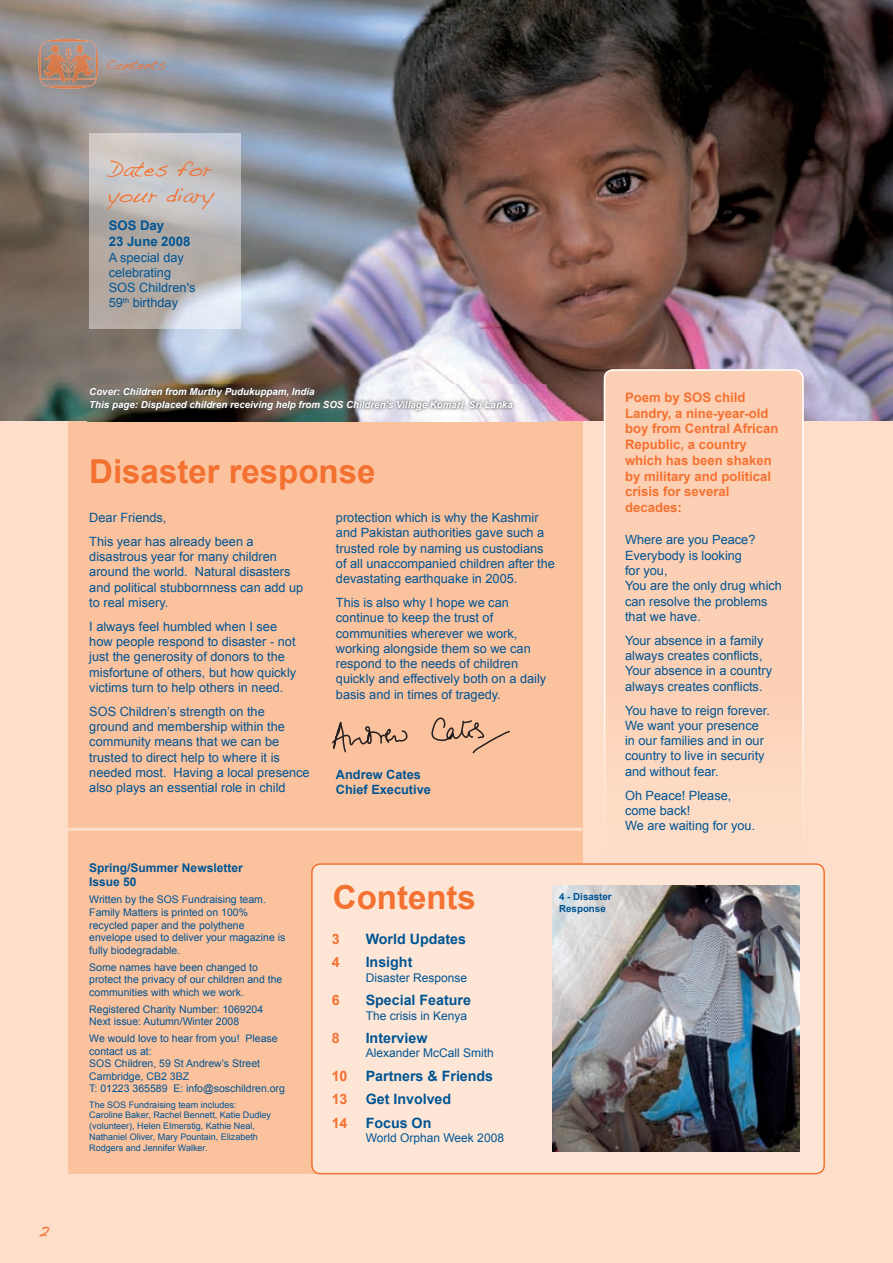
<style>
.page{position:relative;width:893px;height:1263px;background:#fddeca}
.page>*{position:absolute;margin:0;border:0;box-sizing:border-box;transform-origin:0 0}
.t1{font:700 33px "Arial";color:#f37131}
.t2{font:21.75px/26.1px "Handwriting Dakota";color:#f37131}
.t3{font:21px "Handwriting Dakota";color:#f37131}
.t4{font:700 14.25px "Arial";color:#005594}
.t5{font:700 14.25px "Arial";color:#f37131}
.t6{font:13.5px "Handwriting Dakota";color:#f37131}
.t7{font:700 13.2px/15.8px "Arial";color:#f37131}
.t8{font:700 13.2px/15.8px "Arial";color:#005594}
.t9{font:12.75px/15.3px "Arial";color:#005594}
.t10{font:700 12.75px/15.3px "Arial";color:#005594}
.t11{font:12px "Arial";color:#005594}
.t12{font:700 12px/14.4px "Arial";color:#005594}
.t13{font:10.5px/12.6px "Arial";color:#005594}
.t14{font:italic 700 9.75px/12.8px "Arial";color:#fff}
.t15{font:700 9.75px/11.7px "Arial";color:#005594}
.t16{font:9px/10.8px "Arial";color:#005594}
</style>
<div class="page">
<div style="left:68px;top:421px;width:515px;height:753px;background:#fbc29e"></div>
<img style="left:0;top:0;width:893px;height:421px">
<img style="left:604px;top:369px;width:200px;height:429px">
<img style="left:38px;top:39px;width:60px;height:50px">
<svg style="left:76px;top:45px;width:7px;height:9px"></svg>
<svg style="left:51px;top:45px;width:8px;height:8px"></svg>
<svg style="left:62px;top:63px;width:13px;height:10px"></svg>
<img style="left:87px;top:384px;width:459px;height:38px">
<svg style="left:332px;top:721px;width:76px;height:32px"></svg>
<svg style="left:431px;top:717px;width:79px;height:37px"></svg>
<img style="left:89px;top:134px;width:152px;height:195px">
<div style="left:312px;top:864px;width:512px;height:310px;background:#fee6d6;border-radius:9px"></div>
<div style="left:311px;top:863px;width:514px;height:311px;border:2px solid #f37131;border-radius:9px"></div>
<img style="left:553px;top:886px;width:246px;height:265px">
<hr style="left:68px;top:828px;width:515px;height:3px;background:#fddeca">
<h3 class="t3" style="left:38px;top:1217px;width:13px">2</h3>
<p class="t6" style="left:106px;top:56px;width:61px">Contents</p>
<h2 class="t2" style="left:109px;top:155px;width:106px">Dates for your diary</h2>
<p class="t8" style="left:109px;top:218px;width:83px">SOS Day<br>23 June 2008</p>
<p class="t9" style="left:109px;top:249px;width:88px">A special day celebrating<br>SOS Children's<br>59<sup>th</sup> birthday</p>
<p class="t14" style="left:89px;top:385px;width:425px">Cover: Children from Murthy Pudukuppam, India<br>This page: Displaced children receiving help from SOS Children's Village Komari, Sri Lanka</p>
<h1 class="t1" style="left:89px;top:450px;width:288px">Disaster response</h1>
<p class="t9" style="left:89px;top:506px;width:166px;line-height:23.9px">Dear Friends,<br>This year has already been a</p>
<p class="t9" style="left:89px;top:549px;width:216px">disastrous year for many children around the world. Natural disasters and political stubbornness can add up to real misery.</p>
<p class="t9" style="left:89px;top:619px;width:208px">I always feel humbled when I see how people respond to disaster - not just the generosity of donors to the misfortune of others, but how quickly victims turn to help others in need.</p>
<p class="t9" style="left:89px;top:704px;width:222px">SOS Children’s strength on the<br>ground and membership within the community means that we can be trusted to direct help to where it is needed most. Having a local presence also plays an essential role in child</p>
<p class="t9" style="left:336px;top:510px;width:220px">protection which is why the Kashmir and Pakistan authorities gave such a trusted role by naming us custodians of all unaccompanied children after the devastating earthquake in 2005.</p>
<p class="t9" style="left:336px;top:595px;width:212px">This is also why I hope we can continue to keep the trust of communities wherever we work, working alongside them so we can respond to the needs of children quickly and effectively both on a daily basis and in times of tragedy.</p>
<p class="t10" style="left:336px;top:767px;width:96px">Andrew Cates<br>Chief Executive</p>
<p class="t12" style="left:89px;top:861px;width:155px">Spring/Summer Newsletter<br>Issue 50</p>
<p class="t13" style="left:89px;top:893px;width:198px">Written by the SOS Fundraising team.<br>Family Matters is printed on 100% recycled paper and the polythene envelope used to deliver your magazine is fully biodegradable.</p>
<p class="t13" style="left:89px;top:961px;width:195px">Some names have been changed to protect the privacy of our children and the communities with which we work.</p>
<p class="t13" style="left:89px;top:1003px;width:175px">Registered Charity Number: 1069204<br>Next issue: Autumn/Winter 2008</p>
<p class="t13" style="left:89px;top:1032px;width:197px">We would love to hear from you! Please contact us at:<br>SOS Children, 59 St Andrew’s Street<br>Cambridge, CB2 3BZ<br>T: 01223 365589 E: info@soschildren.org</p>
<p class="t16" style="left:89px;top:1099px;width:183px">The SOS Fundraising team includes:<br>Caroline Baker, Rachel Bennett, Katie Dudley (volunteer), Helen Elmerstig, Kathie Neal, Nathaniel Oliver, Mary Pountain, Elizabeth Rodgers and Jennifer Walker.</p>
<h1 class="t1" style="left:333px;top:875px;width:144px">Contents</h1>
<p class="t15" style="left:559px;top:891px;width:54px">4 - Disaster<br>Response</p>
<p class="t5" style="left:332px;top:929px;width:9px">3</p>
<p class="t4" style="left:366px;top:929px;width:102px">World Updates</p>
<p class="t5" style="left:332px;top:953px;width:9px">4</p>
<p class="t4" style="left:366px;top:953px;width:48px">Insight</p>
<p class="t11" style="left:366px;top:969px;width:103px">Disaster Response</p>
<p class="t5" style="left:332px;top:991px;width:9px">6</p>
<p class="t4" style="left:366px;top:991px;width:107px">Special Feature</p>
<p class="t11" style="left:366px;top:1007px;width:103px">The crisis in Kenya</p>
<p class="t5" style="left:332px;top:1029px;width:9px">8</p>
<p class="t4" style="left:366px;top:1029px;width:63px">Interview</p>
<p class="t11" style="left:366px;top:1045px;width:130px">Alexander McCall Smith</p>
<p class="t5" style="left:332px;top:1066px;width:17px">10</p>
<p class="t4" style="left:366px;top:1066px;width:129px">Partners &amp; Friends</p>
<p class="t5" style="left:332px;top:1090px;width:17px">13</p>
<p class="t4" style="left:366px;top:1090px;width:87px">Get Involved</p>
<p class="t5" style="left:332px;top:1113px;width:17px">14</p>
<p class="t4" style="left:366px;top:1113px;width:67px">Focus On</p>
<p class="t11" style="left:366px;top:1130px;width:140px">World Orphan Week 2008</p>
<p class="t7" style="left:625px;top:390px;width:155px">Poem by SOS child<br>Landry, a nine-year-old boy from Central African<br>Republic, a country which has been shaken by military and political crisis for several decades:</p>
<p class="t9" style="left:625px;top:532px;width:158px">Where are you Peace?<br>Everybody is looking<br>for you,<br>You are the only drug which can resolve the problems that we have.</p>
<p class="t9" style="left:625px;top:633px;width:148px">Your absence in a family always creates conflicts,<br>Your absence in a country always creates conflicts.</p>
<p class="t9" style="left:625px;top:702px;width:146px">You have to reign forever.<br>We want your presence in our families and in our country to live in security and without fear.</p>
<p class="t9" style="left:625px;top:787px;width:132px">Oh Peace! Please, come back!<br>We are waiting for you.</p>
</div>
